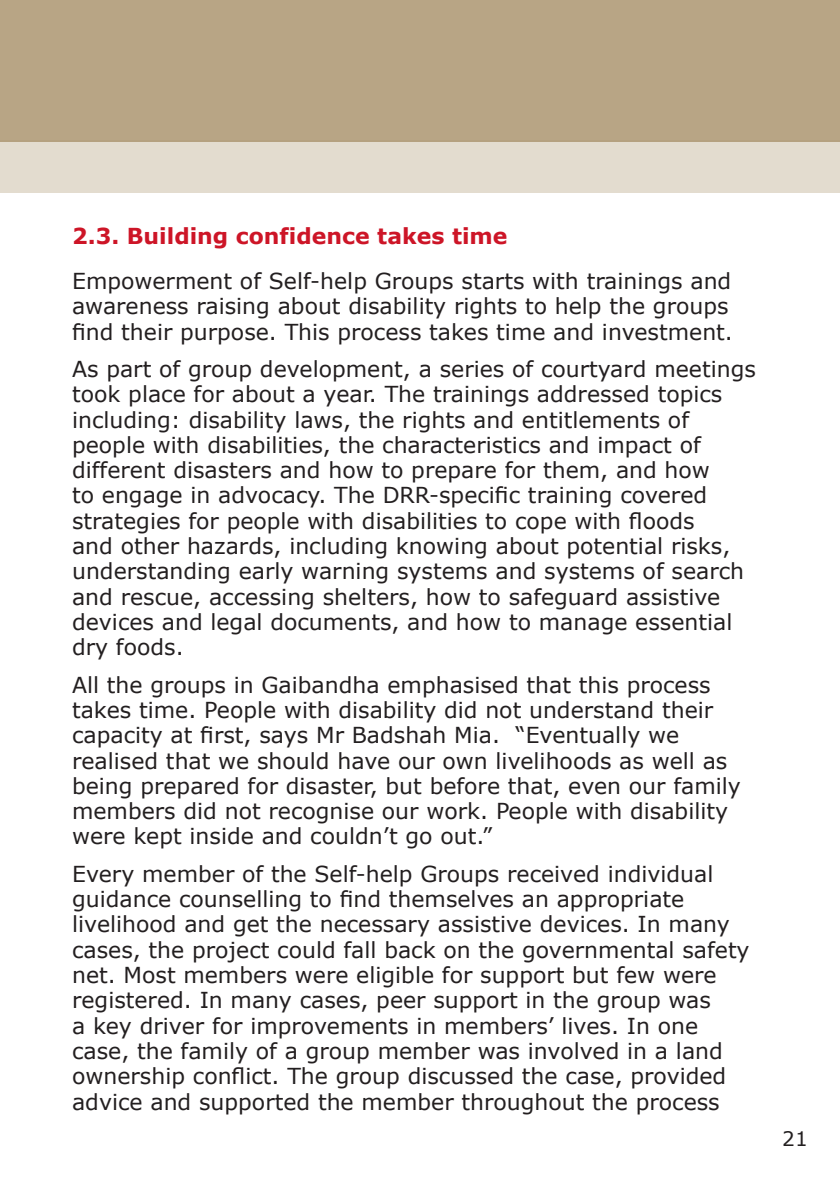
<style>
.page{position:relative;width:840px;height:1191px;background:#fff}
.page>*{position:absolute;margin:0;border:0;box-sizing:border-box;transform-origin:0 0}
.t1{font:22px/25.2px "Verdana";color:#231f20}
.Heading_3{font:700 22px "Verdana";color:#cd1527}
.t2{font:20px "Verdana";color:#231f20}
</style>
<div class="page">
<div style="left:0;top:140px;width:839px;height:53px;background:#e3dccf"></div>
<div style="left:0;top:0;width:839px;height:142px;background:#b8a585"></div>
<h2 class="Heading_3" style="left:72px;top:220px;width:436px">2.3. Building confidence takes time</h2>
<p class="t1" style="left:72px;top:269px;width:662px">Empowerment of Self-help Groups starts with trainings and awareness raising about disability rights to help the groups find their purpose. This process takes time and investment.</p>
<p class="t1" style="left:72px;top:357px;width:685px">As part of group development, a series of courtyard meetings took place for about a year. The trainings addressed topics including: disability laws, the rights and entitlements of people with disabilities, the characteristics and impact of different disasters and how to prepare for them, and how<br>to engage in advocacy. The DRR-specific training covered strategies for people with disabilities to cope with floods<br>and other hazards, including knowing about potential risks, understanding early warning systems and systems of search and rescue, accessing shelters, how to safeguard assistive devices and legal documents, and how to manage essential dry foods.</p>
<p class="t1" style="left:72px;top:672px;width:670px">All the groups in Gaibandha emphasised that this process takes time. People with disability did not understand their capacity at first, says Mr Badshah Mia. “Eventually we realised that we should have our own livelihoods as well as being prepared for disaster, but before that, even our family members did not recognise our work. People with disability were kept inside and couldn’t go out.”</p>
<p class="t1" style="left:72px;top:861px;width:678px">Every member of the Self-help Groups received individual guidance counselling to find themselves an appropriate livelihood and get the necessary assistive devices. In many cases, the project could fall back on the governmental safety net. Most members were eligible for support but few were registered. In many cases, peer support in the group was<br>a key driver for improvements in members’ lives. In one case, the family of a group member was involved in a land ownership conflict. The group discussed the case, provided advice and supported the member throughout the process</p>
<p class="t2" style="left:781px;top:1125px;width:27px">21</p>
</div>
